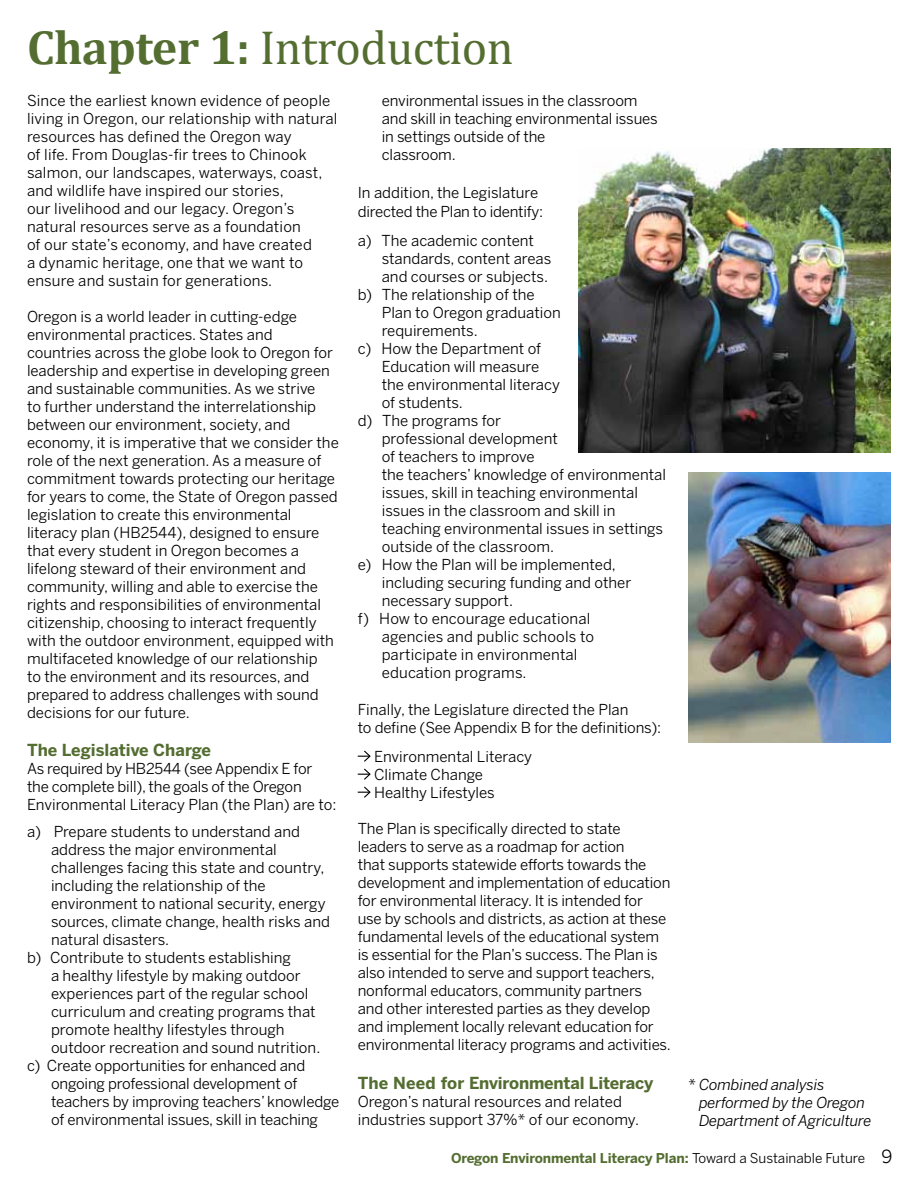
<style>
.page{position:relative;width:918px;height:1188px;background:#fff}
.page>*{position:absolute;margin:0;border:0;box-sizing:border-box;transform-origin:0 0}
.t1{font:48px "Cambria";letter-spacing:-.01em;color:#546d31}
.t2{font:700 16.5px "Benton Sans";letter-spacing:-.01em;color:#546d31}
.t3{font:15px/18px "Benton Sans";color:#000}
.t4{font:italic 15px/18px "Benton Sans";letter-spacing:-.01em;color:#000}
.t5{font:700 13.5px "Benton Sans";letter-spacing:-.01em;color:#546d31}
.s1{font-weight:700}
.s2{font-style:normal}
.s3{font-weight:400;color:#000}
.s4{font-weight:400;font-size:18px;color:#000}
</style>
<div class="page">
<img style="left:578px;top:148px;width:313px;height:304px">
<img style="left:688px;top:472px;width:203px;height:270px">
<svg style="left:358px;top:750px;width:13px;height:48px"></svg>
<h1 class="t1" style="left:27px;top:20px;width:488px"><span class="s1">Chapter 1:</span> Introduction</h1>
<p class="t3" style="left:27px;top:92px;width:312px">Since the earliest known evidence of people living in Oregon, our relationship with natural resources has defined the Oregon way<br>of life. From Douglas-fir trees to Chinook salmon, our landscapes, waterways, coast, and wildlife have inspired our stories,<br>our livelihood and our legacy. Oregon’s natural resources serve as a foundation<br>of our state’s economy, and have created<br>a dynamic heritage, one that we want to ensure and sustain for generations.</p>
<p class="t3" style="left:27px;top:308px;width:313px">Oregon is a world leader in cutting-edge environmental practices. States and countries across the globe look to Oregon for leadership and expertise in developing green and sustainable communities. As we strive<br>to further understand the interrelationship between our environment, society, and economy, it is imperative that we consider the role of the next generation. As a measure of commitment towards protecting our heritage for years to come, the State of Oregon passed legislation to create this environmental literacy plan (HB2544), designed to ensure that every student in Oregon becomes a lifelong steward of their environment and community, willing and able to exercise the rights and responsibilities of environmental citizenship, choosing to interact frequently with the outdoor environment, equipped with multifaceted knowledge of our relationship<br>to the environment and its resources, and prepared to address challenges with sound decisions for our future.</p>
<p class="t2" style="left:27px;top:740px;width:186px">The Legislative Charge</p>
<p class="t3" style="left:27px;top:759px;width:311px">As required by HB2544 (see Appendix E for the complete bill), the goals of the Oregon<br>Environmental Literacy Plan (the Plan) are to:</p>
<p class="t3" style="left:27px;top:822px;width:275px">a) Prepare students to understand and</p>
<p class="t3" style="left:51px;top:840px;width:227px">address the major environmental</p>
<p class="t3" style="left:51px;top:858px;width:275px">challenges facing this state and country,</p>
<p class="t3" style="left:51px;top:876px;width:216px">including the relationship of the</p>
<p class="t3" style="left:51px;top:894px;width:276px">environment to national security, energy</p>
<p class="t3" style="left:51px;top:912px;width:281px">sources, climate change, health risks and</p>
<p class="t3" style="left:51px;top:930px;width:120px">natural disasters.</p>
<p class="t3" style="left:27px;top:948px;width:265px">b) Contribute to students establishing</p>
<p class="t3" style="left:51px;top:966px;width:251px">a healthy lifestyle by making outdoor</p>
<p class="t3" style="left:51px;top:984px;width:259px">experiences part of the regular school</p>
<p class="t3" style="left:51px;top:1002px;width:266px">curriculum and creating programs that</p>
<p class="t3" style="left:51px;top:1020px;width:235px">promote healthy lifestyles through</p>
<p class="t3" style="left:51px;top:1038px;width:271px">outdoor recreation and sound nutrition.</p>
<p class="t3" style="left:27px;top:1056px;width:280px">c) Create opportunities for enhanced and</p>
<p class="t3" style="left:51px;top:1074px;width:248px">ongoing professional development of</p>
<p class="t3" style="left:51px;top:1092px;width:290px">teachers by improving teachers’ knowledge</p>
<p class="t3" style="left:51px;top:1110px;width:269px">of environmental issues, skill in teaching</p>
<p class="t3" style="left:382px;top:92px;width:277px">environmental issues in the classroom and skill in teaching environmental issues in settings outside of the<br>classroom.</p>
<p class="t3" style="left:358px;top:182px;width:187px;line-height:19.5px">In addition, the Legislature directed the Plan to identify:</p>
<p class="t3" style="left:358px;top:231px;width:178px">a) The academic content</p>
<p class="t3" style="left:382px;top:249px;width:171px">standards, content areas</p>
<p class="t3" style="left:382px;top:267px;width:168px">and courses or subjects.</p>
<p class="t3" style="left:358px;top:285px;width:179px">b) The relationship of the</p>
<p class="t3" style="left:382px;top:303px;width:181px">Plan to Oregon graduation</p>
<p class="t3" style="left:382px;top:321px;width:97px">requirements.</p>
<p class="t3" style="left:358px;top:339px;width:185px">c) How the Department of</p>
<p class="t3" style="left:382px;top:357px;width:159px">Education will measure</p>
<p class="t3" style="left:382px;top:375px;width:180px">the environmental literacy</p>
<p class="t3" style="left:382px;top:393px;width:83px">of students.</p>
<p class="t3" style="left:358px;top:411px;width:145px">d) The programs for</p>
<p class="t3" style="left:382px;top:429px;width:178px">professional development</p>
<p class="t3" style="left:382px;top:447px;width:154px">of teachers to improve</p>
<p class="t3" style="left:382px;top:465px;width:286px">the teachers’ knowledge of environmental</p>
<p class="t3" style="left:382px;top:483px;width:258px">issues, skill in teaching environmental</p>
<p class="t3" style="left:382px;top:501px;width:235px">issues in the classroom and skill in</p>
<p class="t3" style="left:382px;top:519px;width:283px">teaching environmental issues in settings</p>
<p class="t3" style="left:382px;top:537px;width:174px">outside of the classroom.</p>
<p class="t3" style="left:358px;top:555px;width:260px">e) How the Plan will be implemented,</p>
<p class="t3" style="left:382px;top:573px;width:251px">including securing funding and other</p>
<p class="t3" style="left:382px;top:591px;width:133px">necessary support.</p>
<p class="t3" style="left:358px;top:609px;width:234px">f) How to encourage educational</p>
<p class="t3" style="left:382px;top:627px;width:214px">agencies and public schools to</p>
<p class="t3" style="left:382px;top:645px;width:197px">participate in environmental</p>
<p class="t3" style="left:382px;top:663px;width:146px">education programs.</p>
<p class="t3" style="left:358px;top:701px;width:305px">Finally, the Legislature directed the Plan<br>to define (See Appendix B for the definitions):</p>
<p class="t3" style="left:374px;top:747px;width:159px">Environmental Literacy<br>Climate Change<br>Healthy Lifestyles</p>
<p class="t3" style="left:358px;top:819px;width:315px">The Plan is specifically directed to state leaders to serve as a roadmap for action<br>that supports statewide efforts towards the development and implementation of education for environmental literacy. It is intended for<br>use by schools and districts, as action at these fundamental levels of the educational system is essential for the Plan’s success. The Plan is also intended to serve and support teachers, nonformal educators, community partners and other interested parties as they develop and implement locally relevant education for environmental literacy programs and activities.</p>
<p class="t2" style="left:358px;top:1074px;width:297px">The N eed for Environmental Literacy</p>
<p class="t3" style="left:358px;top:1093px;width:283px">Oregon’s natural resources and related industries support 37%* of our economy.</p>
<p class="t4" style="left:699px;top:1076px;width:174px;text-indent:-10px"><span class="s2">*</span> Combined analysis performed by the Oregon<br>Department of Agriculture</p>
<p class="t5" style="left:451px;top:1150px;width:443px">Oregon Environmental Literacy Plan: <span class="s3">Toward a Sustainable Future</span> <span class="s4">9</span></p>
</div>
